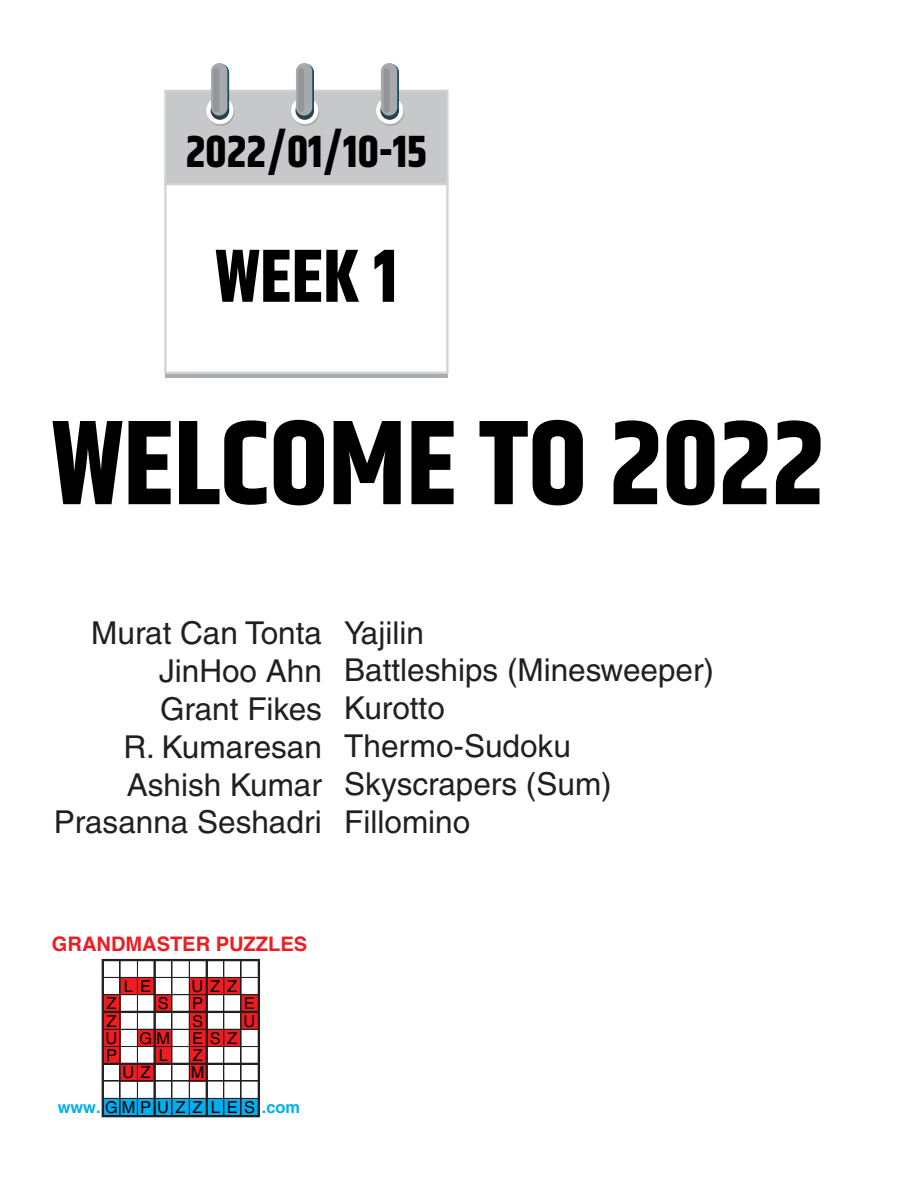
<style>
.page{position:relative;width:918px;height:1188px;background:#fff}
.page>*{position:absolute;margin:0;border:0;box-sizing:border-box;transform-origin:0 0}
.t1{font:700 120px "Khand";color:#000001}
.t2{font:700 75px "Khand";color:#000001}
.t3{font:700 45px "Khand";color:#000001}
.t4{font:31.5px/37.8px "Helvetica";color:#231f20;text-align:right}
.t5{font:700 20.1px "Helvetica";color:#ee1d23}
.t6{font:16.35px/34.5px "Helvetica";letter-spacing:.38em;color:#010101}
.s1{font-weight:700;color:#00aeef}
</style>
<div class="page">
<div style="left:104px;top:1098px;width:155px;height:18px;background:#00aeef"></div>
<div style="left:120px;top:977px;width:35px;height:18px;background:#ee1d23"></div>
<div style="left:189px;top:977px;width:52px;height:18px;background:#ee1d23"></div>
<div style="left:103px;top:995px;width:17px;height:17px;background:#ee1d23"></div>
<div style="left:155px;top:995px;width:17px;height:17px;background:#ee1d23"></div>
<div style="left:189px;top:995px;width:18px;height:17px;background:#ee1d23"></div>
<div style="left:241px;top:995px;width:18px;height:17px;background:#ee1d23"></div>
<div style="left:103px;top:1012px;width:17px;height:17px;background:#ee1d23"></div>
<div style="left:189px;top:1012px;width:18px;height:17px;background:#ee1d23"></div>
<div style="left:241px;top:1012px;width:18px;height:17px;background:#ee1d23"></div>
<div style="left:103px;top:1029px;width:17px;height:18px;background:#ee1d23"></div>
<div style="left:137px;top:1029px;width:35px;height:18px;background:#ee1d23"></div>
<div style="left:189px;top:1029px;width:52px;height:18px;background:#ee1d23"></div>
<div style="left:103px;top:1047px;width:17px;height:17px;background:#ee1d23"></div>
<div style="left:155px;top:1047px;width:17px;height:17px;background:#ee1d23"></div>
<div style="left:189px;top:1047px;width:18px;height:17px;background:#ee1d23"></div>
<div style="left:120px;top:1064px;width:35px;height:17px;background:#ee1d23"></div>
<div style="left:189px;top:1064px;width:18px;height:17px;background:#ee1d23"></div>
<hr style="left:120px;top:961px;width:1px;height:51px;background:#231f20">
<hr style="left:172px;top:961px;width:1px;height:51px;background:#231f20">
<hr style="left:224px;top:961px;width:1px;height:51px;background:#231f20">
<hr style="left:241px;top:961px;width:1px;height:51px;background:#231f20">
<hr style="left:120px;top:1013px;width:1px;height:51px;background:#231f20">
<hr style="left:172px;top:1013px;width:1px;height:51px;background:#231f20">
<hr style="left:224px;top:1013px;width:1px;height:51px;background:#231f20">
<hr style="left:241px;top:1013px;width:1px;height:51px;background:#231f20">
<hr style="left:104px;top:1081px;width:51px;height:1px;background:#231f20">
<hr style="left:155px;top:1081px;width:52px;height:1px;background:#231f20">
<hr style="left:120px;top:1064px;width:1px;height:52px;background:#231f20">
<hr style="left:172px;top:1064px;width:1px;height:52px;background:#231f20">
<hr style="left:224px;top:1064px;width:1px;height:52px;background:#231f20">
<hr style="left:241px;top:1064px;width:1px;height:52px;background:#231f20">
<hr style="left:207px;top:1081px;width:51px;height:1px;background:#231f20">
<div style="left:102px;top:959px;width:158px;height:158px;border:2px solid #231f20"></div>
<hr style="left:153px;top:959px;width:3px;height:157px;background:#231f20">
<hr style="left:206px;top:960px;width:2px;height:156px;background:#231f20">
<hr style="left:103px;top:1063px;width:156px;height:2px;background:#231f20">
<hr style="left:102px;top:1011px;width:156px;height:2px;background:#231f20">
<hr style="left:102px;top:959px;width:1px;height:157px;background:#231f20">
<hr style="left:119px;top:960px;width:1px;height:156px;background:#231f20">
<hr style="left:137px;top:960px;width:1px;height:156px;background:#231f20">
<hr style="left:171px;top:960px;width:1px;height:156px;background:#231f20">
<hr style="left:189px;top:960px;width:1px;height:156px;background:#231f20">
<hr style="left:223px;top:960px;width:1px;height:156px;background:#231f20">
<hr style="left:240px;top:960px;width:1px;height:156px;background:#231f20">
<hr style="left:258px;top:960px;width:1px;height:156px;background:#231f20">
<hr style="left:103px;top:959px;width:156px;height:1px;background:#231f20">
<hr style="left:103px;top:977px;width:156px;height:1px;background:#231f20">
<hr style="left:103px;top:994px;width:156px;height:1px;background:#231f20">
<hr style="left:103px;top:1029px;width:156px;height:1px;background:#231f20">
<hr style="left:103px;top:1046px;width:156px;height:1px;background:#231f20">
<hr style="left:103px;top:1080px;width:156px;height:1px;background:#231f20">
<hr style="left:103px;top:1098px;width:156px;height:1px;background:#231f20">
<hr style="left:103px;top:1115px;width:156px;height:1px;background:#231f20">
<div style="left:164px;top:90px;width:285px;height:95px;background:#c7c8ca;border:2px solid #d1d2d4"></div>
<div style="left:165px;top:189px;width:282px;height:189px;background:#a8acac"></div>
<div style="left:164px;top:183px;width:285px;height:191px;background:#fff;border:2px solid #d1d2d4"></div>
<svg style="left:207px;top:99px;width:27px;height:27px"></svg>
<svg style="left:206px;top:97px;width:28px;height:27px"></svg>
<svg style="left:211px;top:101px;width:18px;height:19px"></svg>
<svg style="left:212px;top:64px;width:17px;height:53px"></svg>
<div style="left:211px;top:63px;width:16px;height:53px;background:#a8a9ad;border-radius:8px"></div>
<svg style="left:292px;top:99px;width:27px;height:27px"></svg>
<div style="left:291px;top:97px;width:27px;height:27px;background:#fff;border-radius:50%"></div>
<svg style="left:295px;top:101px;width:19px;height:19px"></svg>
<svg style="left:297px;top:64px;width:17px;height:53px"></svg>
<div style="left:296px;top:63px;width:16px;height:53px;background:#a8a9ad;border-radius:8px"></div>
<svg style="left:377px;top:99px;width:27px;height:27px"></svg>
<div style="left:376px;top:97px;width:27px;height:27px;background:#fff;border-radius:50%"></div>
<svg style="left:380px;top:101px;width:19px;height:19px"></svg>
<svg style="left:381px;top:64px;width:18px;height:53px"></svg>
<div style="left:381px;top:63px;width:16px;height:53px;background:#a8a9ad;border-radius:8px"></div>
<div style="left:213px;top:68px;width:6px;height:44px;background:#939598;border-radius:2px"></div>
<div style="left:298px;top:68px;width:6px;height:44px;background:#939598;border-radius:2px"></div>
<div style="left:384px;top:69px;width:6px;height:43px;background:#939598;border-radius:2px"></div>
<h3 class="t3" style="left:186px;top:120px;width:243px">2022/01/10-15</h3>
<h2 class="t2" style="left:215px;top:223px;width:184px">WEEK 1</h2>
<h1 class="t1" style="left:52px;top:378px;width:774px">WELCOME TO 2022</h1>
<p class="t4" style="left:54px;top:614px;width:270px">Murat Can Tonta<br>JinHoo Ahn<br>Grant Fikes<br>R. Kumaresan<br>Ashish Kumar<br>Prasanna Seshadri</p>
<p class="t4" style="left:344px;top:614px;width:371px;text-align:left">Yajilin<br>Battleships (Minesweeper)<br>Kurotto<br>Thermo-Sudoku<br>Skyscrapers (Sum)<br>Fillomino</p>
<p class="t5" style="left:52px;top:931px;width:257px">GRANDMASTER PUZZLES</p>
<p class="t6" style="left:124px;top:969px;width:29px">L E</p>
<p class="t6" style="left:192px;top:969px;width:47px">UZZ</p>
<p class="t6" style="left:107px;top:986px;width:12px">Z</p>
<p class="t6" style="left:158px;top:986px;width:12px">S</p>
<p class="t6" style="left:192px;top:986px;width:12px">P</p>
<p class="t6" style="left:244px;top:986px;width:12px">E</p>
<p class="t6" style="left:107px;top:1003px;width:12px">Z</p>
<p class="t6" style="left:192px;top:1003px;width:12px">S</p>
<p class="t6" style="left:243px;top:1003px;width:13px">U</p>
<p class="t6" style="left:106px;top:1021px;width:13px">U</p>
<p class="t6" style="left:139px;top:1021px;width:32px">G M</p>
<p class="t6" style="left:192px;top:1021px;width:47px">ESZ</p>
<p class="t6" style="left:106px;top:1038px;width:12px">P</p>
<p class="t6" style="left:159px;top:1038px;width:11px">L</p>
<p class="t6" style="left:193px;top:1038px;width:12px">Z</p>
<p class="t6" style="left:123px;top:1055px;width:30px">U Z</p>
<p class="t6" style="left:58px;top:1055px;width:244px;text-indent:133px">M <span class="s1">www.</span>GMPUZ Z L ES <span class="s1">.com</span></p>
</div>
